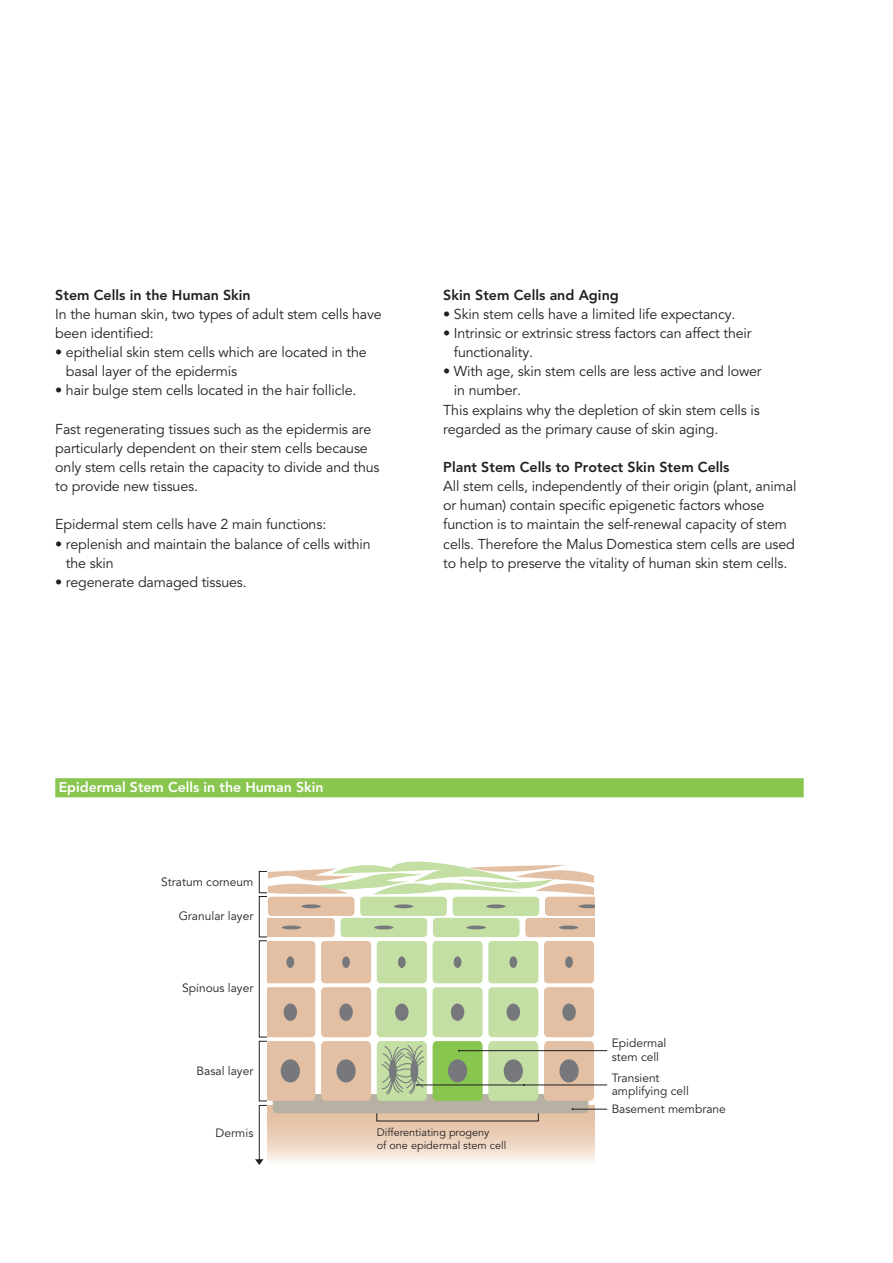
<style>
.page{position:relative;width:893px;height:1263px;background:#fff}
.page>*{position:absolute;margin:0;border:0;box-sizing:border-box;transform-origin:0 0}
.t1{font:14.25px/19.2px "Avenir LT Std";letter-spacing:-.01em;color:#231f20}
.t2{font:800 14.25px "Avenir LT Std";color:#231f20}
.t3{font:800 14.1px "Avenir LT Std";color:#fff}
.t4{font:12px/13.5px "Avenir LT Std";color:#231f20}
.t5{font:10.8px/12.1px "Avenir LT Std";color:#231f20}
</style>
<div class="page">
<div style="left:55px;top:778px;width:749px;height:19px;background:#89c650"></div>
<hr style="left:418px;top:1085px;width:189px;height:1px;background:#231f20">
<hr style="left:459px;top:1050px;width:148px;height:1px;background:#231f20">
<hr style="left:572px;top:1109px;width:35px;height:1px;background:#231f20">
<svg style="left:255px;top:861px;width:339px;height:304px"></svg>
<p class="t2" style="left:55px;top:289px;width:197px">Stem Cells in the Human Skin</p>
<p class="t1" style="left:55px;top:306px;width:328px">In the human skin, two types of adult stem cells have been identified:</p>
<p class="t1" style="left:66px;top:344px;width:302px;text-indent:-11px">• epithelial skin stem cells which are located in the basal layer of the epidermis</p>
<p class="t1" style="left:55px;top:382px;width:303px">• hair bulge stem cells located in the hair follicle.</p>
<p class="t1" style="left:55px;top:420px;width:326px">Fast regenerating tissues such as the epidermis are particularly dependent on their stem cells because only stem cells retain the capacity to divide and thus to provide new tissues.</p>
<p class="t1" style="left:55px;top:516px;width:272px">Epidermal stem cells have 2 main functions:</p>
<p class="t1" style="left:66px;top:535px;width:306px;text-indent:-11px">• replenish and maintain the balance of cells within the skin</p>
<p class="t1" style="left:55px;top:573px;width:193px">• regenerate damaged tissues.</p>
<p class="t2" style="left:443px;top:289px;width:177px">Skin Stem Cells and Aging</p>
<p class="t1" style="left:443px;top:306px;width:294px">• Skin stem cells have a limited life expectancy.</p>
<p class="t1" style="left:454px;top:325px;width:299px;text-indent:-11px">• Intrinsic or extrinsic stress factors can affect their functionality.</p>
<p class="t1" style="left:443px;top:363px;width:320px">• With age, skin stem cells are less active and lower</p>
<p class="t1" style="left:454px;top:382px;width:69px">in number.</p>
<p class="t1" style="left:443px;top:401px;width:318px">This explains why the depletion of skin stem cells is</p>
<p class="t1" style="left:443px;top:420px;width:277px">regarded as the primary cause of skin aging.</p>
<p class="t2" style="left:443px;top:461px;width:288px">Plant Stem Cells to Protect Skin Stem Cells</p>
<p class="t1" style="left:443px;top:478px;width:355px">All stem cells, independently of their origin (plant, animal or human) contain specific epigenetic factors whose function is to maintain the self-renewal capacity of stem cells. Therefore the Malus Domestica stem cells are used to help to preserve the vitality of human skin stem cells.</p>
<p class="t3" style="left:59px;top:782px;width:266px">Epidermal Stem Cells in the Human Skin</p>
<p class="t4" style="left:161px;top:875px;width:94px">Stratum corneum</p>
<p class="t4" style="left:179px;top:910px;width:76px">Granular layer</p>
<p class="t4" style="left:182px;top:982px;width:73px">Spinous layer</p>
<p class="t4" style="left:197px;top:1064px;width:58px">Basal layer</p>
<p class="t4" style="left:612px;top:1037px;width:56px">Epidermal stem cell</p>
<p class="t4" style="left:612px;top:1071px;width:79px">Transient amplifying cell</p>
<p class="t4" style="left:612px;top:1102px;width:116px">Basement membrane</p>
<p class="t4" style="left:216px;top:1126px;width:39px">Dermis</p>
<p class="t5" style="left:377px;top:1127px;width:131px">Differentiating progeny<br>of one epidermal stem cell</p>
</div>
